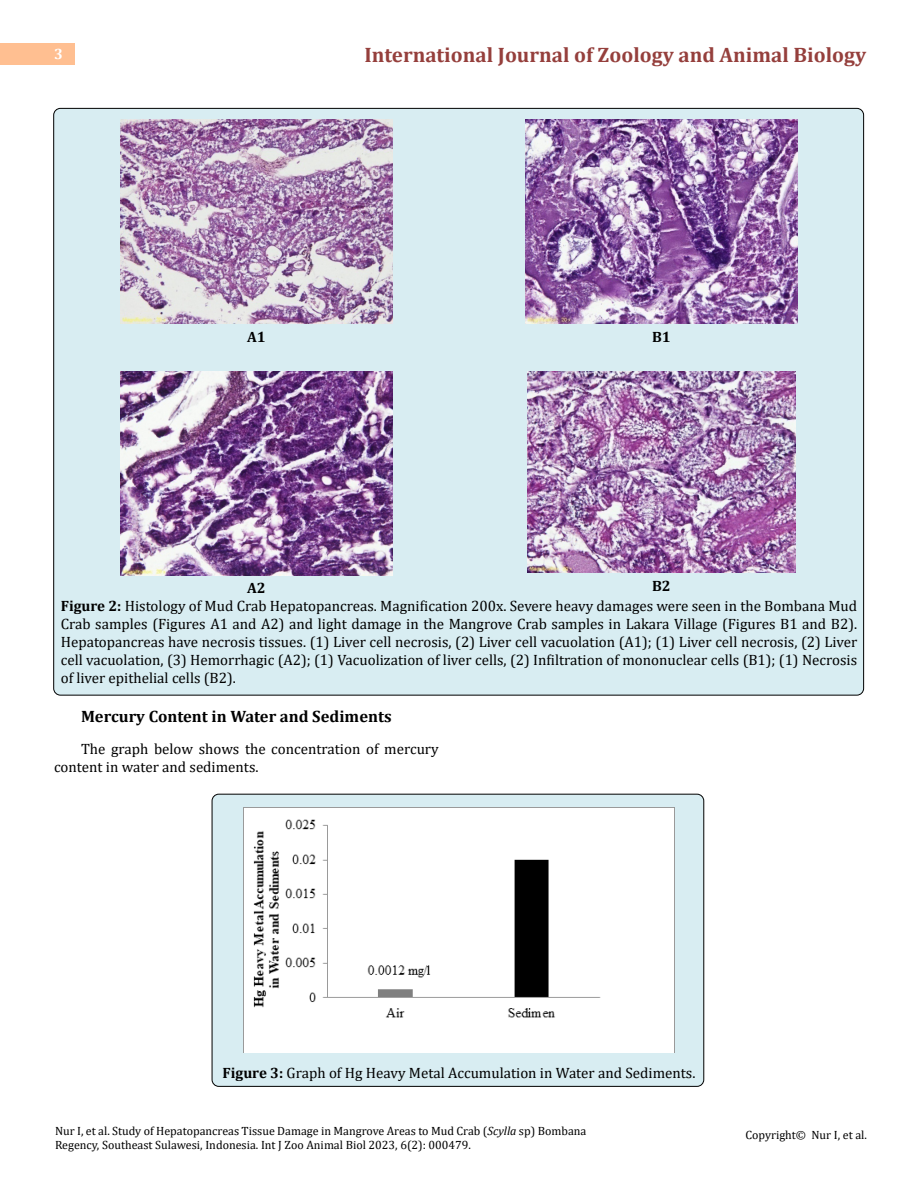
<style>
.page{position:relative;width:918px;height:1188px;background:#fff}
.page>*{position:absolute;margin:0;border:0;box-sizing:border-box;transform-origin:0 0}
.t1{font:700 21px "Cambria";color:#953f3c}
.t2{font:700 16.5px "Cambria";color:#000}
.t3{font:15px/18px "Cambria";color:#000}
.t4{font:700 15px "Cambria";color:#000}
.t5{font:700 15px "Cambria";color:#fff}
.t6{font:12px/14.4px "Cambria";color:#000}
.s1{font-weight:700}
.s2{font-style:italic}
</style>
<div class="page">
<div style="left:0;top:43px;width:75px;height:21px;background:#ffbf91"></div>
<div style="left:212px;top:794px;width:492px;height:292px;background:#d8edf2;border-radius:7px"></div>
<div style="left:212px;top:794px;width:492px;height:293px;border:1px solid #000;border-radius:7px"></div>
<div style="left:54px;top:108px;width:810px;height:587px;background:#d8edf2;border-radius:7px"></div>
<img style="left:121px;top:120px;width:271px;height:203px">
<img style="left:526px;top:119px;width:271px;height:204px">
<img style="left:121px;top:372px;width:271px;height:203px">
<img style="left:527px;top:372px;width:269px;height:201px">
<img style="left:244px;top:808px;width:430px;height:245px">
<p class="t5" style="left:54px;top:44px;width:10px">3</p>
<h1 class="t1" style="left:364px;top:40px;width:503px">International Journal of Zoology and Animal Biology</h1>
<p class="t4" style="left:247px;top:326px;width:20px">A1</p>
<p class="t4" style="left:652px;top:326px;width:20px">B1</p>
<p class="t3" style="left:61px;top:575px;width:798px;line-height:20.5px;text-indent:591px"><span class="s1">B2<br>Figure 2:</span> Histology of Mud Crab Hepatopancreas. Magnification 200x. Severe heavy damages were seen in the Bombana Mud</p>
<p class="t3" style="left:61px;top:615px;width:798px;text-align:justify">Crab samples (Figures A1 and A2) and light damage in the Mangrove Crab samples in Lakara Village (Figures B1 and B2).<br>Hepatopancreas have necrosis tissues. (1) Liver cell necrosis, (2) Liver cell vacuolation (A1); (1) Liver cell necrosis, (2) Liver cell vacuolation, (3) Hemorrhagic (A2); (1) Vacuolization of liver cells, (2) Infiltration of mononuclear cells (B1); (1) Necrosis of liver epithelial cells (B2).</p>
<p class="t2" style="left:81px;top:705px;width:312px">Mercury Content in Water and Sediments</p>
<p class="t3" style="left:54px;top:740px;width:386px;text-indent:27px">The graph below shows the concentration of mercury content in water and sediments.</p>
<p class="t4" style="left:247px;top:578px;width:20px">A2</p>
<p class="t3" style="left:223px;top:1064px;width:474px"><span class="s1">Figure 3:</span> Graph of Hg Heavy Metal Accumulation in Water and Sediments.</p>
<p class="t6" style="left:55px;top:1123px;width:533px">Nur I, et al. Study of Hepatopancreas Tissue Damage in Mangrove Areas to Mud Crab (<span class="s2">Scylla</span> sp) Bombana<br>Regency, Southeast Sulawesi, Indonesia. Int J Zoo Animal Biol 2023, 6(2): 000479.</p>
<p class="t6" style="left:745px;top:1127px;width:123px">Copyright© Nur I, et al.</p>
</div>
